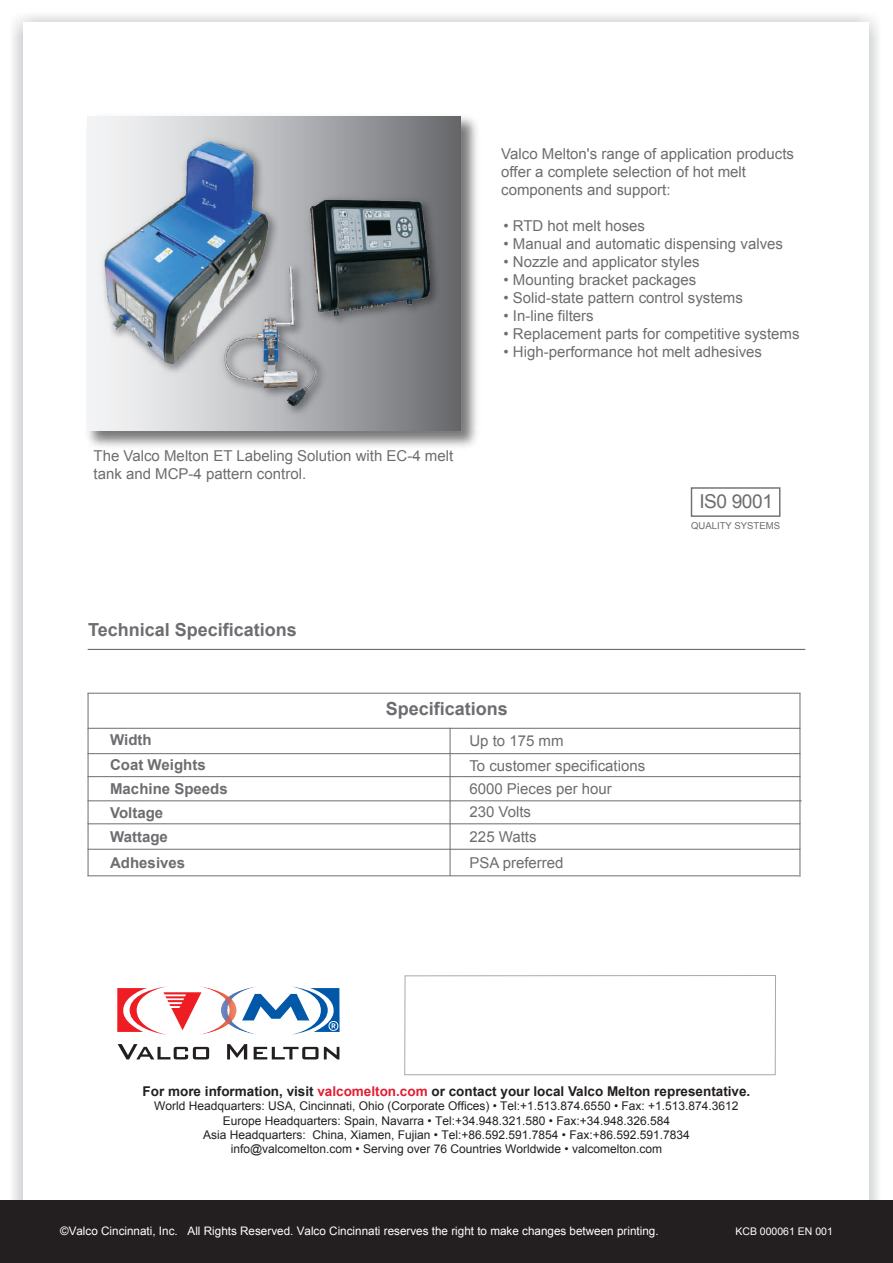
<style>
.page{position:relative;width:893px;height:1263px;background:#fff}
.page>*{position:absolute;margin:0;border:0;box-sizing:border-box;transform-origin:0 0}
.t1{font:19.2px "Arial";letter-spacing:-.02em;color:#6c6d70}
.t2{font:700 18px "Arial";color:#6c6d70}
.t3{font:15px/18px "Arial";color:#6c6d70}
.t4{font:700 15px/24.2px "Arial";color:#6c6d70}
.t5{font:700 13.5px "Arial";color:#231f20}
.t6{font:12px/14.4px "Arial";color:#231f20;text-align:center}
.t7{font:11.7px "Arial";color:#fff}
.t8{font:10.5px "Arial";color:#fff}
.t9{font:9.6px "Arial";color:#6c6d70}
.s1{color:#e11d32}
</style>
<div class="page">
<div style="left:0;top:1200px;width:893px;height:63px;background:#231f20"></div>
<img style="left:236px;top:990px;width:6px;height:41px">
<img style="left:201px;top:986px;width:35px;height:49px">
<svg style="left:118px;top:1044px;width:221px;height:15px"></svg>
<svg style="left:117px;top:986px;width:84px;height:49px"></svg>
<svg style="left:242px;top:986px;width:98px;height:49px"></svg>
<div style="left:405px;top:975px;width:371px;height:100px;border:1px solid #a8a9ad"></div>
<div style="left:691px;top:487px;width:89px;height:30px;background:#fff;border:1px solid #6d6e70"></div>
<hr style="left:88px;top:693px;width:712px;height:1px;background:#6c6d70">
<hr style="left:450px;top:728px;width:1px;height:147px;background:#6c6d70">
<hr style="left:88px;top:753px;width:712px;height:1px;background:#6c6d70">
<hr style="left:88px;top:776px;width:712px;height:1px;background:#6c6d70">
<hr style="left:88px;top:800px;width:713px;height:1px;background:#6c6d70">
<hr style="left:88px;top:849px;width:712px;height:1px;background:#6c6d70">
<hr style="left:800px;top:693px;width:1px;height:183px;background:#6c6d70">
<hr style="left:88px;top:693px;width:1px;height:183px;background:#6c6d70">
<hr style="left:88px;top:728px;width:712px;height:1px;background:#6c6d70">
<hr style="left:88px;top:823px;width:712px;height:1px;background:#6c6d70">
<hr style="left:88px;top:875px;width:711px;height:1px;background:#6c6d70">
<img style="left:87px;top:116px;width:390px;height:331px">
<div style="left:88px;top:116px;width:372px;height:314px;background:linear-gradient(to right,#fff,#6e6f73)"></div>
<img style="left:96px;top:133px;width:349px;height:288px">
<img style="left:105px;top:141px;width:324px;height:264px">
<hr style="left:88px;top:649px;width:717px;height:1px;background:#6c6d70">
<p class="t3" style="left:501px;top:145px;width:294px">Valco Melton's range of application products offer a complete selection of hot melt components and support:</p>
<p class="t3" style="left:94px;top:447px;width:361px">The Valco Melton ET Labeling Solution with EC-4 melt tank and MCP-4 pattern control.</p>
<p class="t2" style="left:88px;top:618px;width:210px">Technical Specifications</p>
<p class="t3" style="left:503px;top:217px;width:143px">• RTD hot melt hoses</p>
<p class="t3" style="left:503px;top:235px;width:281px">• Manual and automatic dispensing valves</p>
<p class="t3" style="left:503px;top:253px;width:198px">• Nozzle and applicator styles</p>
<p class="t3" style="left:503px;top:271px;width:194px">• Mounting bracket packages</p>
<p class="t3" style="left:503px;top:289px;width:241px">• Solid-state pattern control systems</p>
<p class="t3" style="left:503px;top:307px;width:92px">• In-line filters</p>
<p class="t3" style="left:503px;top:325px;width:298px">• Replacement parts for competitive systems</p>
<p class="t3" style="left:503px;top:343px;width:260px">• High-performance hot melt adhesives</p>
<p class="t1" style="left:699px;top:489px;width:75px">IS0 9001</p>
<p class="t9" style="left:691px;top:519px;width:91px">QUALITY SYSTEMS</p>
<p class="t4" style="left:110px;top:728px;width:119px">Width<br>Coat Weights<br>Machine Speeds<br>Voltage<br>Wattage</p>
<p class="t4" style="left:110px;top:851px;width:77px">Adhesives</p>
<p class="t2" style="left:386px;top:697px;width:124px">Specifications</p>
<p class="t3" style="left:469px;top:728px;width:177px;line-height:24.8px">Up to 175 mm<br>To customer specifications</p>
<p class="t3" style="left:469px;top:776px;width:144px;line-height:24px">6000 Pieces per hour<br>230 Volts<br>225 Watts</p>
<p class="t3" style="left:469px;top:854px;width:96px">PSA preferred</p>
<p class="t5" style="left:143px;top:1082px;width:609px">For more information, visit <span class="s1">valcomelton.com</span> or contact your local Valco Melton representative.</p>
<p class="t6" style="left:154px;top:1099px;width:586px">World Headquarters: USA, Cincinnati, Ohio (Corporate Offices) • Tel:+1.513.874.6550 • Fax: +1.513.874.3612<br>Europe Headquarters: Spain, Navarra • Tel:+34.948.321.580 • Fax:+34.948.326.584<br>Asia Headquarters: China, Xiamen, Fujian • Tel:+86.592.591.7854 • Fax:+86.592.591.7834 info@valcomelton.com • Serving over 76 Countries Worldwide • valcomelton.com</p>
<p class="t7" style="left:60px;top:1223px;width:600px">©Valco Cincinnati, Inc. All Rights Reserved. Valco Cincinnati reserves the right to make changes between printing.</p>
<p class="t8" style="left:735px;top:1224px;width:99px">KCB 000061 EN 001</p>
</div>
